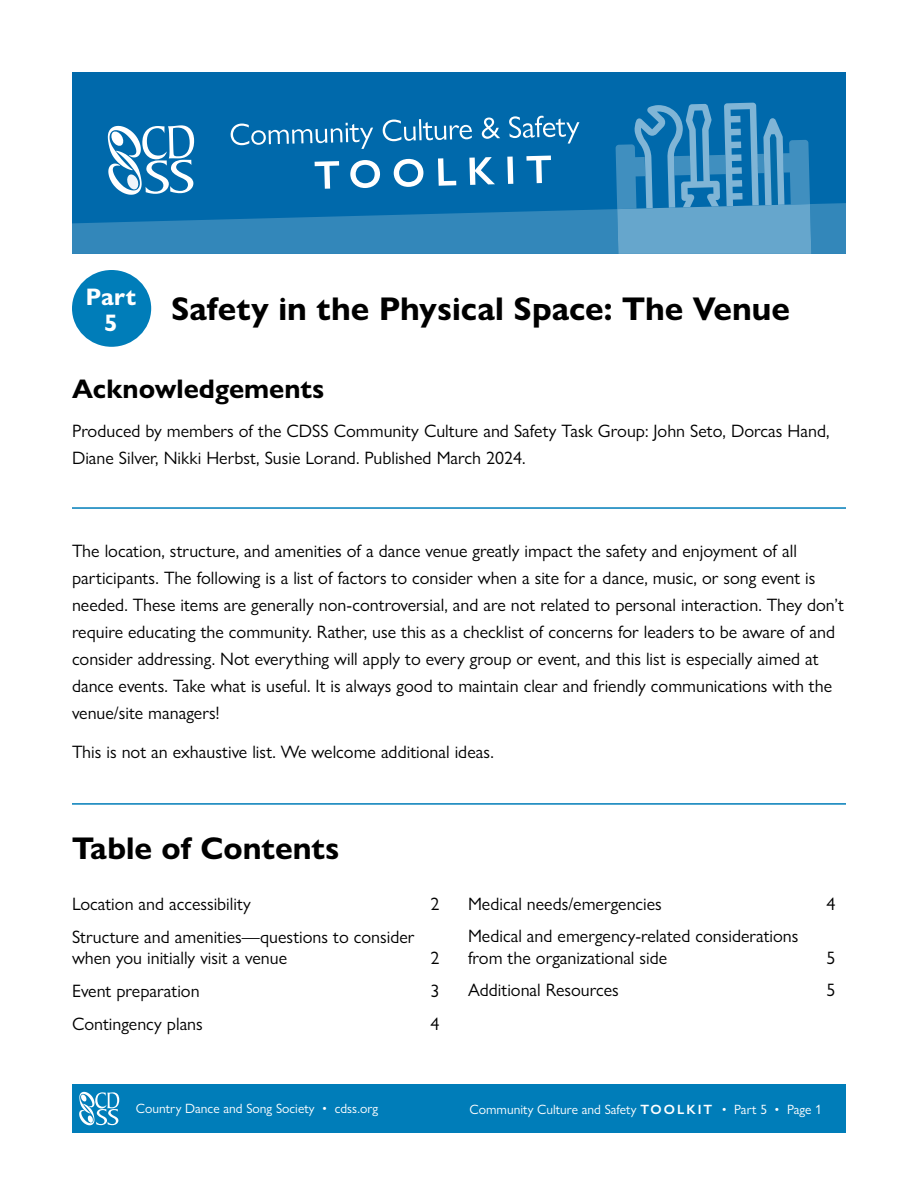
<style>
.page{position:relative;width:918px;height:1188px;background:#fff}
.page>*{position:absolute;margin:0;border:0;box-sizing:border-box;transform-origin:0 0}
.t1{font:700 33px "Gill Sans Nova";color:#000}
.t2{font:700 31.5px "Gill Sans Nova";color:#000}
.t3{font:700 27px "Gill Sans Nova";color:#000}
.t4{font:700 24px/25.5px "Gill Sans Nova";color:#fff;text-align:center}
.t5{font:18px/27px "Gill Sans Nova";color:#000}
.t6{font:13.5px "Gill Sans Nova";color:#fff}
.s1{font-weight:600}
</style>
<div class="page">
<div style="left:72px;top:1084px;width:774px;height:49px;background:#007db9"></div>
<svg style="left:79px;top:1092px;width:40px;height:33px"></svg>
<hr style="left:72px;top:507px;width:774px;height:2px;background:#007db9">
<hr style="left:72px;top:803px;width:774px;height:2px;background:#007db9">
<div style="left:72px;top:72px;width:774px;height:182px;background:#0069ab"></div>
<svg style="left:72px;top:103px;width:774px;height:151px"></svg>
<div style="left:72px;top:270px;width:79px;height:77px;background:#007db9;border-radius:50%"></div>
<h3 class="t4" style="left:86px;top:285px;width:52px">Part<br>5</h3>
<h1 class="t1" style="left:171px;top:288px;width:620px">Safety in the Physical Space: The Venue</h1>
<h3 class="t3" style="left:72px;top:372px;width:254px">Acknowledgements</h3>
<p class="t5" style="left:72px;top:417px;width:759px">Produced by members of the CDSS Community Culture and Safety Task Group: John Seto, Dorcas Hand,<br>Diane Silver, Nikki Herbst, Susie Lorand. Published March 2024.</p>
<p class="t5" style="left:72px;top:537px;width:773px">The location, structure, and amenities of a dance venue greatly impact the safety and enjoyment of all participants. The following is a list of factors to consider when a site for a dance, music, or song event is needed. These items are generally non-controversial, and are not related to personal interaction. They don’t require educating the community. Rather, use this as a checklist of concerns for leaders to be aware of and consider addressing. Not everything will apply to every group or event, and this list is especially aimed at dance events. Take what is useful. It is always good to maintain clear and friendly communications with the venue/site managers!</p>
<p class="t5" style="left:72px;top:738px;width:423px">This is not an exhaustive list. We welcome additional ideas.</p>
<h2 class="t2" style="left:72px;top:828px;width:269px">Table of Contents</h2>
<p class="t5" style="left:72px;top:890px;width:181px">Location and accessibility</p>
<p class="t5" style="left:431px;top:890px;width:10px">2</p>
<p class="t5" style="left:72px;top:926px;width:344px;line-height:21px">Structure and amenities—questions to consider when you initially visit a venue</p>
<p class="t5" style="left:431px;top:944px;width:10px">2</p>
<p class="t5" style="left:72px;top:977px;width:129px">Event preparation</p>
<p class="t5" style="left:431px;top:977px;width:10px">3</p>
<p class="t5" style="left:72px;top:1010px;width:132px">Contingency plans</p>
<p class="t5" style="left:431px;top:1010px;width:10px">4</p>
<p class="t5" style="left:468px;top:890px;width:195px">Medical needs/emergencies</p>
<p class="t5" style="left:827px;top:890px;width:10px">4</p>
<p class="t5" style="left:468px;top:926px;width:332px;line-height:21px">Medical and emergency-related considerations from the organizational side</p>
<p class="t5" style="left:827px;top:944px;width:10px">5</p>
<p class="t5" style="left:468px;top:977px;width:152px">Additional Resources</p>
<p class="t5" style="left:827px;top:977px;width:10px">5</p>
<p class="t6" style="left:136px;top:1100px;width:244px">Country Dance and Song Society • cdss.org</p>
<p class="t6" style="left:470px;top:1101px;width:354px">Community Culture and Safety <span class="s1">TOOLKIT</span> • Part 5 • Page 1</p>
</div>
